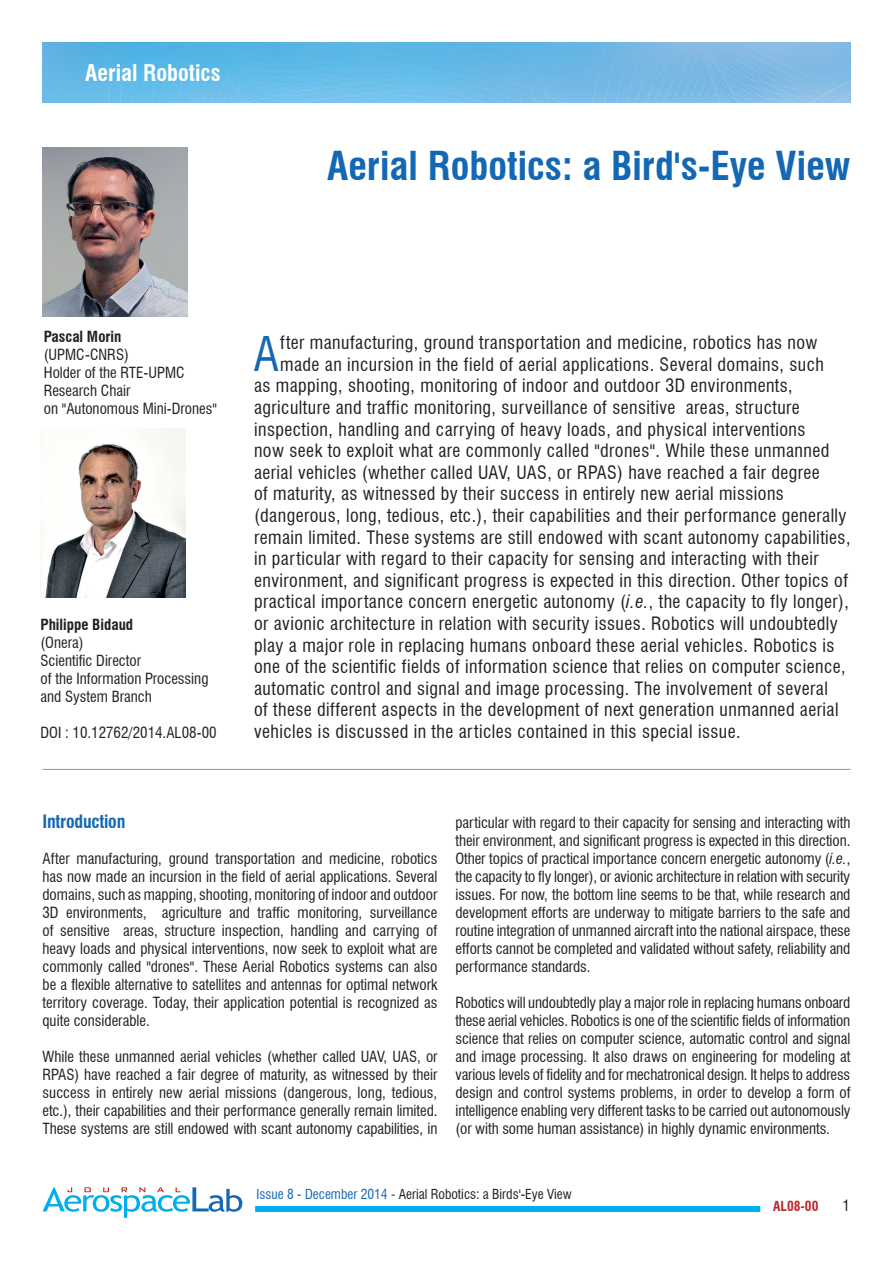
<style>
.page{position:relative;width:893px;height:1263px;background:#fff}
.page>*{position:absolute;margin:0;border:0;box-sizing:border-box;transform-origin:0 0}
.Chapô{font:condensed 46.8px "Swiss 721 BT";color:#1468b3}
.Titre_d_article{font:700 condensed 39px "Swiss 721 BT";color:#1468b3}
.t1{font:700 condensed 22.5px "Swiss 721 BT";color:#fff}
.Chapô-2{font:condensed 18px "Swiss 721 BT";letter-spacing:.025em;color:#231f20}
.Paragraphe{font:700 condensed 18px "Swiss 721 BT";letter-spacing:-.015em;color:#1468b3}
.Paragraphe-2{font:condensed 15px/18px "Swiss 721 BT";color:#231f20;text-align:justify}
.t2{font:700 condensed 15px "Swiss 721 BT";color:#231f20}
.t3{font:condensed 13.5px "Swiss 721 BT";color:#231f20}
.t4{font:700 condensed 13.5px "Swiss 721 BT";color:#c0262d}
.s1{font-style:italic}
.s2{color:#1468b3}
</style>
<div class="page">
<div style="left:255px;top:1206px;width:505px;height:6px;background:#00aeef"></div>
<svg style="left:43px;top:1187px;width:199px;height:31px"></svg>
<img style="left:43px;top:43px;width:807px;height:59px">
<hr style="left:43px;top:769px;width:807px;height:1px;background:#939598">
<img style="left:43px;top:148px;width:145px;height:168px">
<img style="left:40px;top:429px;width:145px;height:168px">
<p class="t1" style="left:85px;top:60px;width:137px">Aerial Robotics</p>
<p class="Titre_d_article" style="left:327px;top:142px;width:525px">Aerial Robotics: a Bird's-Eye View</p>
<p class="t2" style="left:44px;top:328px;width:79px">Pascal Morin</p>
<p class="Paragraphe-2" style="left:44px;top:346px;width:86px">(UPMC-CNRS)</p>
<p class="Paragraphe-2" style="left:44px;top:364px;width:142px">Holder of the RTE-UPMC</p>
<p class="Paragraphe-2" style="left:44px;top:382px;width:88px">Research Chair</p>
<p class="Paragraphe-2" style="left:44px;top:400px;width:175px">on "Autonomous Mini-Drones"</p>
<p class="t2" style="left:40px;top:616px;width:94px">Philippe Bidaud</p>
<p class="Paragraphe-2" style="left:40px;top:634px;width:45px">(Onera)</p>
<p class="Paragraphe-2" style="left:40px;top:652px;width:102px">Scientific Director</p>
<p class="Paragraphe-2" style="left:40px;top:670px;width:169px">of the Information Processing</p>
<p class="Paragraphe-2" style="left:40px;top:688px;width:113px">and System Branch</p>
<p class="Paragraphe-2" style="left:40px;top:724px;width:178px">DOI : 10.12762/2014.AL08-00</p>
<p class="Chapô" style="left:253px;top:326px;width:27px">A</p>
<p class="Chapô-2" style="left:280px;top:332px;width:539px">fter manufacturing, ground transportation and medicine, robotics has now</p>
<p class="Chapô-2" style="left:280px;top:353px;width:545px">made an incursion in the field of aerial applications. Several domains, such</p>
<p class="Chapô-2" style="left:254px;top:375px;width:540px">as mapping, shooting, monitoring of indoor and outdoor 3D environments,</p>
<p class="Chapô-2" style="left:254px;top:397px;width:547px">agriculture and traffic monitoring, surveillance of sensitive areas, structure</p>
<p class="Chapô-2" style="left:254px;top:418px;width:553px">inspection, handling and carrying of heavy loads, and physical interventions</p>
<p class="Chapô-2" style="left:254px;top:440px;width:577px">now seek to exploit what are commonly called "drones". While these unmanned</p>
<p class="Chapô-2" style="left:254px;top:461px;width:567px">aerial vehicles (whether called UAV, UAS, or RPAS) have reached a fair degree</p>
<p class="Chapô-2" style="left:254px;top:483px;width:531px">of maturity, as witnessed by their success in entirely new aerial missions</p>
<p class="Chapô-2" style="left:254px;top:505px;width:594px">(dangerous, long, tedious, etc.), their capabilities and their performance generally</p>
<p class="Chapô-2" style="left:254px;top:526px;width:598px">remain limited. These systems are still endowed with scant autonomy capabilities,</p>
<p class="Chapô-2" style="left:254px;top:548px;width:566px">in particular with regard to their capacity for sensing and interacting with their</p>
<p class="Chapô-2" style="left:254px;top:569px;width:595px">environment, and significant progress is expected in this direction. Other topics of</p>
<p class="Chapô-2" style="left:254px;top:591px;width:596px">practical importance concern energetic autonomy (<span class="s1">i.e.</span>, the capacity to fly longer),</p>
<p class="Chapô-2" style="left:254px;top:613px;width:585px">or avionic architecture in relation with security issues. Robotics will undoubtedly</p>
<p class="Chapô-2" style="left:254px;top:634px;width:582px">play a major role in replacing humans onboard these aerial vehicles. Robotics is</p>
<p class="Chapô-2" style="left:254px;top:656px;width:593px">one of the scientific fields of information science that relies on computer science,</p>
<p class="Chapô-2" style="left:254px;top:677px;width:575px">automatic control and signal and image processing. The involvement of several</p>
<p class="Chapô-2" style="left:254px;top:699px;width:586px">of these different aspects in the development of next generation unmanned aerial</p>
<p class="Chapô-2" style="left:254px;top:721px;width:488px">vehicles is discussed in the articles contained in this special issue.</p>
<p class="Paragraphe" style="left:43px;top:811px;width:84px">Introduction</p>
<p class="Paragraphe-2" style="left:43px;top:850px;width:396px">After manufacturing, ground transportation and medicine, robotics has now made an incursion in the field of aerial applications. Several domains, such as mapping, shooting, monitoring of indoor and outdoor 3D environments, agriculture and traffic monitoring, surveillance of sensitive areas, structure inspection, handling and carrying of heavy loads and physical interventions, now seek to exploit what are commonly called "drones". These Aerial Robotics systems can also be a flexible alternative to satellites and antennas for optimal network territory coverage. Today, their application potential is recognized as quite considerable.</p>
<p class="Paragraphe-2" style="left:43px;top:1048px;width:397px">While these unmanned aerial vehicles (whether called UAV, UAS, or RPAS) have reached a fair degree of maturity, as witnessed by their success in entirely new aerial missions (dangerous, long, tedious, etc.), their capabilities and their performance generally remain limited.<br>These systems are still endowed with scant autonomy capabilities, in</p>
<p class="Paragraphe-2" style="left:455px;top:814px;width:396px">particular with regard to their capacity for sensing and interacting with their environment, and significant progress is expected in this direction.<br>Other topics of practical importance concern energetic autonomy (<span class="s1">i.e.</span>, the capacity to fly longer), or avionic architecture in relation with security issues. For now, the bottom line seems to be that, while research and development efforts are underway to mitigate barriers to the safe and routine integration of unmanned aircraft into the national airspace, these efforts cannot be completed and validated without safety, reliability and performance standards.</p>
<p class="Paragraphe-2" style="left:455px;top:994px;width:397px">Robotics will undoubtedly play a major role in replacing humans onboard these aerial vehicles. Robotics is one of the scientific fields of information science that relies on computer science, automatic control and signal and image processing. It also draws on engineering for modeling at various levels of fidelity and for mechatronical design. It helps to address design and control systems problems, in order to develop a form of intelligence enabling very different tasks to be carried out autonomously (or with some human assistance) in highly dynamic environments.</p>
<p class="t3" style="left:256px;top:1186px;width:317px"><span class="s2">Issue 8 - December 2014 -</span> Aerial Robotics: a Birds'-Eye View</p>
<p class="t4" style="left:773px;top:1198px;width:47px">AL08-00</p>
<p class="Paragraphe-2" style="left:843px;top:1197px;width:9px">1</p>
</div>
